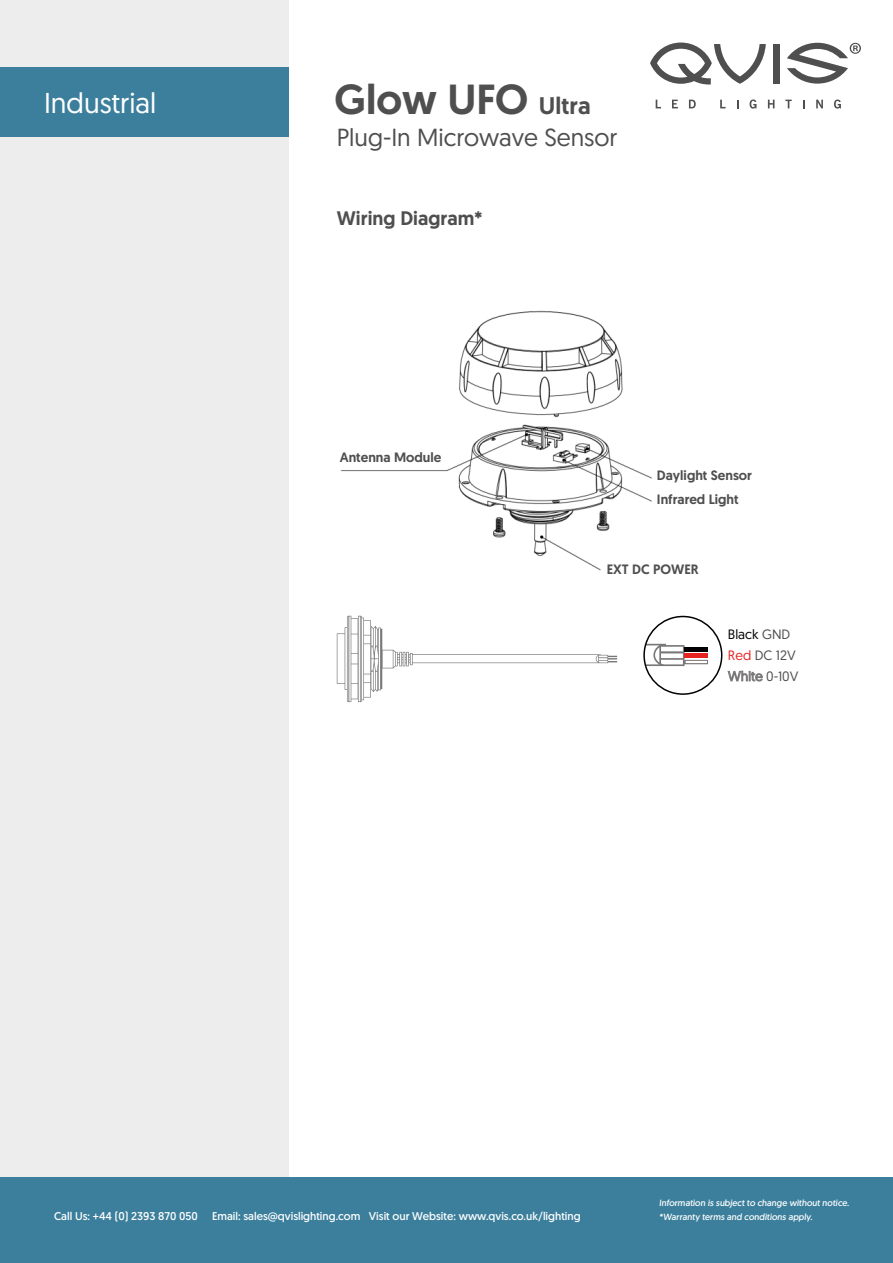
<style>
.page{position:relative;width:893px;height:1263px;background:#fff}
.page>*{position:absolute;margin:0;border:0;box-sizing:border-box;transform-origin:0 0}
.t1{font:500 42px "Geomanist";color:#4f4f4f}
.t2{font:28.65px "Geomanist";color:#fff}
.t3{font:24.6px "Geomanist";color:#4f4f4f}
.t4{font:500 19.5px "Geomanist";color:#4f4f4f}
.t5{font:500 13.5px/23.4px "Geomanist";color:#4f4f4f}
.t6{font:13.5px/21px "Geomanist";color:#4f4f4f}
.t7{font:11.25px "Geomanist";color:#fff}
.t8{font:9px/13.5px "Geomanist";color:#fff}
.s1{font-size:24px}
.s2{color:#000}
.s3{color:#e52321}
.s4{color:#fff}
</style>
<div class="page">
<div style="left:0;top:0;width:288px;height:1212px;background:#eeeded"></div>
<div style="left:0;top:1178px;width:893px;height:85px;background:#3c7f9c"></div>
<div style="left:0;top:67px;width:288px;height:69px;background:#3c7f9c"></div>
<svg style="left:773px;top:44px;width:6px;height:39px"></svg>
<svg style="left:650px;top:43px;width:116px;height:42px"></svg>
<svg style="left:787px;top:43px;width:74px;height:41px"></svg>
<svg style="left:656px;top:100px;width:5px;height:8px"></svg>
<svg style="left:672px;top:100px;width:6px;height:8px"></svg>
<svg style="left:689px;top:100px;width:7px;height:8px"></svg>
<svg style="left:720px;top:100px;width:6px;height:8px"></svg>
<svg style="left:750px;top:100px;width:6px;height:9px"></svg>
<svg style="left:768px;top:100px;width:6px;height:8px"></svg>
<svg style="left:785px;top:100px;width:7px;height:8px"></svg>
<svg style="left:816px;top:100px;width:7px;height:8px"></svg>
<svg style="left:834px;top:100px;width:7px;height:9px"></svg>
<svg style="left:337px;top:616px;width:280px;height:86px"></svg>
<img style="left:340px;top:310px;width:312px;height:261px">
<svg style="left:644px;top:616px;width:63px;height:78px"></svg>
<div style="left:643px;top:616px;width:79px;height:79px;border:2px solid #000;border-radius:50%"></div>
<hr style="left:685px;top:647px;width:23px;height:4px;background:#000">
<div style="left:685px;top:653px;width:23px;height:5px;background:#e52321"></div>
<svg style="left:685px;top:660px;width:23px;height:4px"></svg>
<h2 class="t2" style="left:44px;top:84px;width:114px">Industrial</h2>
<h1 class="t1" style="left:335px;top:72px;width:257px">Glow UFO <span class="s1">Ultra</span></h1>
<h3 class="t3" style="left:337px;top:121px;width:282px">Plug-In Microwave Sensor</h3>
<h3 class="t4" style="left:337px;top:205px;width:147px">Wiring Diagram*</h3>
<p class="t5" style="left:340px;top:445px;width:103px">Antenna Module</p>
<p class="t5" style="left:657px;top:464px;width:97px">Daylight Sensor<br>Infrared Light</p>
<p class="t5" style="left:607px;top:557px;width:94px">EXT DC POWER</p>
<p class="t6" style="left:728px;top:623px;width:72px"><span class="s2">Black</span> GND<br><span class="s3">Red</span> DC 12V<br><span class="s4">White</span> 0-10V</p>
<p class="t7" style="left:54px;top:1208px;width:145px">Call Us: +44 (0) 2393 870 050</p>
<p class="t7" style="left:212px;top:1208px;width:370px">Email: sales@qvislighting.com Visit our Website: www.qvis.co.uk/lighting</p>
<p class="t8" style="left:659px;top:1196px;width:193px">Information is subject to change without notice. *Warranty terms and conditions apply.</p>
</div>
